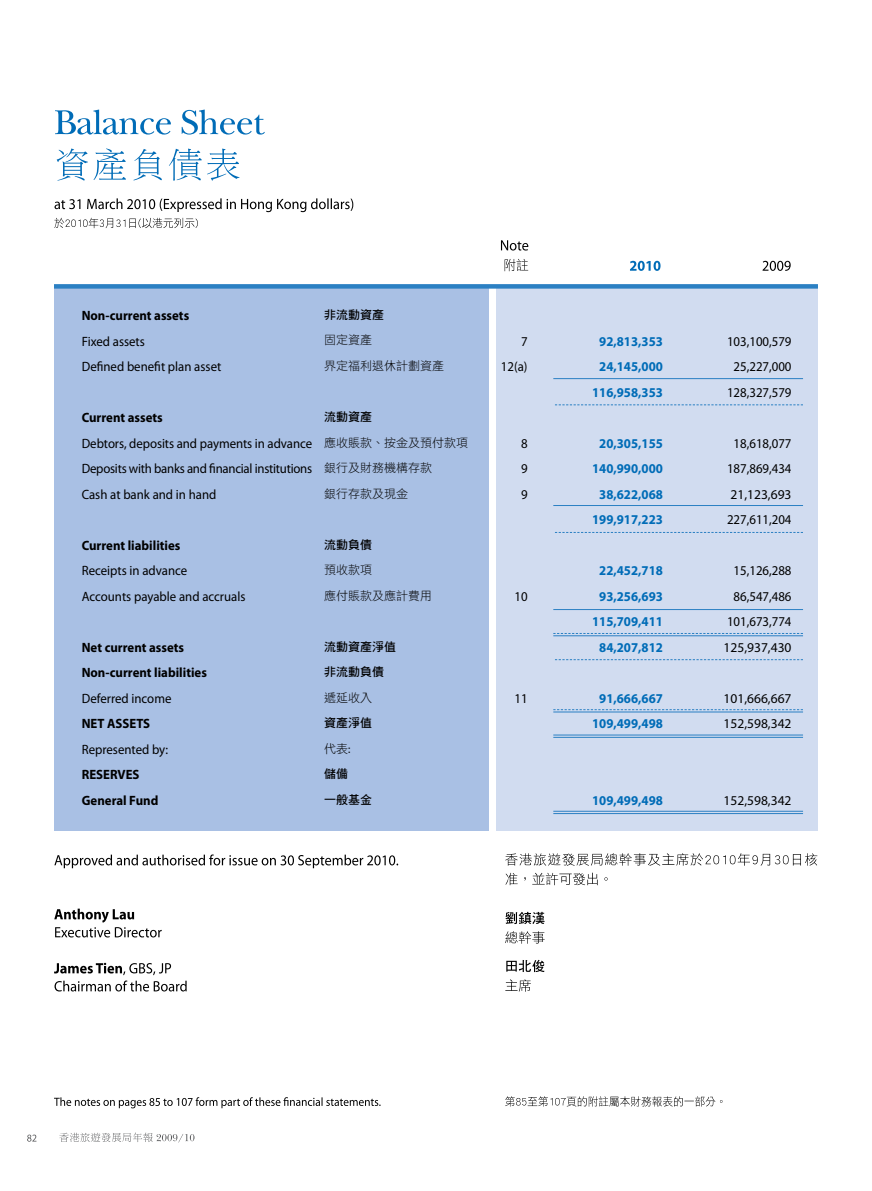
<style>
.page{position:relative;width:872px;height:1191px;background:#fff}
.page>*{position:absolute;margin:0;border:0;box-sizing:border-box;transform-origin:0 0}
.t1{font:13.5px "Myriad Pro";color:#000;scale:.95 1}
.t2{font:700 13.5px "Myriad Pro";color:#006cb7;scale:.95 1}
.t3{font:700 13.5px "Myriad Pro";color:#000;scale:.95 1}
.t4{font:13.5px "Myriad Pro";color:#000}
.t5{font:13.5px "Myriad Pro";letter-spacing:-.02em;color:#000;scale:.95 1}
.t6{font:12px "DF Hei Std W3";color:#000}
.t7{font:12px "DF Hei Std W7";color:#000}
.s1{font-family:"DF Hei Std W3";font-size:12px}
</style>
<div class="page">
<svg style="left:27px;top:1134px;width:9px;height:7px"></svg>
<svg style="left:59px;top:1132px;width:135px;height:10px"></svg>
<svg style="left:54px;top:218px;width:144px;height:10px"></svg>
<svg style="left:54px;top:198px;width:299px;height:14px"></svg>
<svg style="left:57px;top:148px;width:182px;height:33px"></svg>
<svg style="left:55px;top:109px;width:210px;height:26px"></svg>
<div style="left:496px;top:286px;width:322px;height:544px;background:#d1dcf0"></div>
<div style="left:54px;top:286px;width:434px;height:544px;background:#a9c0e4"></div>
<svg style="left:630px;top:261px;width:30px;height:10px"></svg>
<svg style="left:762px;top:261px;width:28px;height:10px"></svg>
<hr style="left:553px;top:378px;width:250px;height:1px;background:#2b80c3">
<hr style="left:553px;top:609px;width:250px;height:1px;background:#2b80c3">
<hr style="left:553px;top:505px;width:250px;height:1px;background:#2b80c3">
<hr style="left:553px;top:635px;width:250px;height:1px;background:#2b80c3">
<svg style="left:553px;top:633px;width:250px;height:1px"></svg>
<hr style="left:553px;top:711px;width:250px;height:1px;background:#2b80c3">
<svg style="left:553px;top:709px;width:250px;height:1px"></svg>
<div style="left:54px;top:284px;width:764px;height:5px;background:#2b80c3"></div>
<svg style="left:555px;top:404px;width:248px;height:1px"></svg>
<svg style="left:555px;top:532px;width:248px;height:1px"></svg>
<svg style="left:555px;top:659px;width:248px;height:1px"></svg>
<hr style="left:553px;top:737px;width:250px;height:1px;background:#2b80c3">
<hr style="left:553px;top:734px;width:250px;height:1px;background:#2b80c3">
<hr style="left:553px;top:813px;width:250px;height:1px;background:#2b80c3">
<hr style="left:553px;top:811px;width:250px;height:1px;background:#2b80c3">
<svg style="left:505px;top:979px;width:26px;height:12px"></svg>
<svg style="left:506px;top:959px;width:39px;height:13px"></svg>
<svg style="left:505px;top:931px;width:39px;height:12px"></svg>
<svg style="left:505px;top:911px;width:39px;height:13px"></svg>
<svg style="left:505px;top:872px;width:102px;height:13px"></svg>
<svg style="left:505px;top:853px;width:312px;height:12px"></svg>
<svg style="left:54px;top:962px;width:133px;height:29px"></svg>
<svg style="left:54px;top:908px;width:108px;height:29px"></svg>
<svg style="left:54px;top:854px;width:344px;height:14px"></svg>
<svg style="left:504px;top:259px;width:24px;height:12px"></svg>
<svg style="left:501px;top:240px;width:27px;height:10px"></svg>
<svg style="left:505px;top:1096px;width:217px;height:10px"></svg>
<svg style="left:54px;top:1097px;width:326px;height:11px"></svg>
<p class="t3" style="left:82px;top:307px;width:115px">Non-current assets</p>
<p class="t7" style="left:324px;top:308px;width:61px">非流動資產</p>
<p class="t1" style="left:82px;top:333px;width:68px">Fixed assets</p>
<p class="t6" style="left:324px;top:334px;width:49px">固定資產</p>
<p class="t1" style="left:521px;top:333px;width:8px">7</p>
<p class="t2" style="left:599px;top:332px;width:68px">92,813,353</p>
<p class="t1" style="left:727px;top:333px;width:69px">103,100,579</p>
<p class="t1" style="left:82px;top:358px;width:148px">Defined benefit plan asset</p>
<p class="t6" style="left:324px;top:359px;width:121px">界定福利退休計劃資產</p>
<p class="t1" style="left:501px;top:358px;width:30px">12(a)</p>
<p class="t2" style="left:599px;top:358px;width:68px">24,145,000</p>
<p class="t1" style="left:733px;top:358px;width:62px">25,227,000</p>
<p class="t2" style="left:592px;top:383px;width:76px">116,958,353</p>
<p class="t1" style="left:727px;top:384px;width:69px">128,327,579</p>
<p class="t3" style="left:82px;top:409px;width:87px">Current assets</p>
<p class="t7" style="left:324px;top:410px;width:49px">流動資產</p>
<p class="t1" style="left:82px;top:435px;width:408px">Debtors, deposits and payments in advance <span class="s1">應收賬款、按金及預付款項</span></p>
<p class="t1" style="left:521px;top:435px;width:8px">8</p>
<p class="t2" style="left:599px;top:434px;width:68px">20,305,155</p>
<p class="t1" style="left:733px;top:435px;width:62px">18,618,077</p>
<p class="t5" style="left:82px;top:460px;width:370px">Deposits with banks and financial institutions <span class="s1">銀行及財務機構存款</span></p>
<p class="t1" style="left:521px;top:460px;width:8px">9</p>
<p class="t2" style="left:592px;top:460px;width:76px">140,990,000</p>
<p class="t1" style="left:727px;top:460px;width:69px">187,869,434</p>
<p class="t1" style="left:82px;top:486px;width:143px">Cash at bank and in hand</p>
<p class="t6" style="left:324px;top:487px;width:85px">銀行存款及現金</p>
<p class="t1" style="left:521px;top:486px;width:8px">9</p>
<p class="t2" style="left:599px;top:485px;width:68px">38,622,068</p>
<p class="t4" style="left:730px;top:486px;width:62px">21,123,693</p>
<p class="t2" style="left:592px;top:511px;width:76px">199,917,223</p>
<p class="t1" style="left:727px;top:511px;width:69px">227,611,204</p>
<p class="t3" style="left:82px;top:536px;width:105px">Current liabilities</p>
<p class="t7" style="left:324px;top:538px;width:49px">流動負債</p>
<p class="t1" style="left:82px;top:562px;width:113px">Receipts in advance</p>
<p class="t6" style="left:324px;top:563px;width:49px">預收款項</p>
<p class="t2" style="left:599px;top:562px;width:68px">22,452,718</p>
<p class="t1" style="left:733px;top:562px;width:62px">15,126,288</p>
<p class="t1" style="left:82px;top:588px;width:174px">Accounts payable and accruals</p>
<p class="t6" style="left:324px;top:589px;width:109px">應付賬款及應計費用</p>
<p class="t1" style="left:514px;top:588px;width:15px">10</p>
<p class="t2" style="left:599px;top:587px;width:68px">93,256,693</p>
<p class="t1" style="left:733px;top:588px;width:62px">86,547,486</p>
<p class="t2" style="left:592px;top:613px;width:76px">115,709,411</p>
<p class="t1" style="left:727px;top:613px;width:69px">101,673,774</p>
<p class="t3" style="left:82px;top:638px;width:109px">Net current assets</p>
<p class="t7" style="left:324px;top:640px;width:73px">流動資產淨值</p>
<p class="t2" style="left:599px;top:638px;width:68px">84,207,812</p>
<p class="t4" style="left:723px;top:639px;width:69px">125,937,430</p>
<p class="t3" style="left:82px;top:664px;width:133px">Non-current liabilities</p>
<p class="t7" style="left:324px;top:665px;width:61px">非流動負債</p>
<p class="t1" style="left:82px;top:690px;width:96px">Deferred income</p>
<p class="t6" style="left:324px;top:691px;width:49px">遞延收入</p>
<p class="t1" style="left:514px;top:690px;width:15px">11</p>
<p class="t2" style="left:599px;top:689px;width:68px">91,666,667</p>
<p class="t4" style="left:723px;top:690px;width:69px">101,666,667</p>
<p class="t3" style="left:82px;top:715px;width:73px">NET ASSETS</p>
<p class="t7" style="left:324px;top:716px;width:49px">資產淨值</p>
<p class="t2" style="left:592px;top:715px;width:76px">109,499,498</p>
<p class="t4" style="left:723px;top:715px;width:69px">152,598,342</p>
<p class="t1" style="left:82px;top:741px;width:93px">Represented by:</p>
<p class="t6" style="left:324px;top:742px;width:28px">代表:</p>
<p class="t3" style="left:82px;top:766px;width:62px">RESERVES</p>
<p class="t7" style="left:324px;top:767px;width:25px">儲備</p>
<p class="t3" style="left:82px;top:791px;width:82px">General Fund</p>
<p class="t7" style="left:324px;top:793px;width:49px">一般基金</p>
<p class="t2" style="left:592px;top:791px;width:76px">109,499,498</p>
<p class="t4" style="left:723px;top:792px;width:69px">152,598,342</p>
</div>
